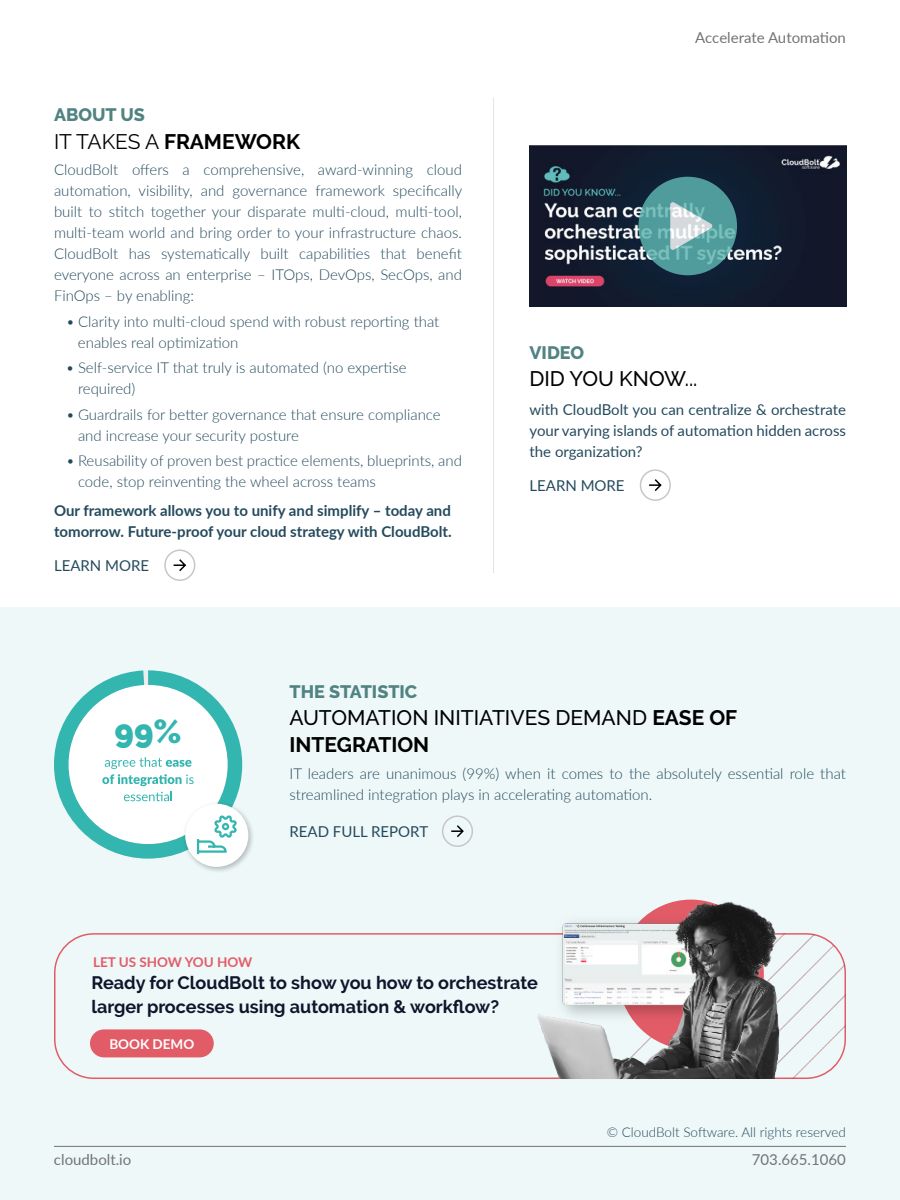
<style>
.page{position:relative;width:900px;height:1200px;background:#fff}
.page>*{position:absolute;margin:0;border:0;box-sizing:border-box;transform-origin:0 0}
.t1{font:900 33px "Raleway";color:#33b5b0}
.t2{font:500 21px/27px "Raleway";color:#000}
.t3{font:700 21px "Raleway";color:#000}
.t4{font:700 18px/24px "Raleway";color:#0f162c}
.t5{font:800 18px "Raleway";color:#518382}
.t6{font:300 15px/21px "Lato";color:#244a5d}
.t7{font:15px/21px "Lato";color:#244a5d;text-align:justify}
.t8{font:700 15px/21px "Lato";color:#244a5d}
.t9{font:15px "Lato";color:#737373}
.t10{font:300 13.5px "Lato";color:#244a5d}
.t11{font:700 13.5px "Lato";color:#e25c68}
.t12{font:700 13.5px "Lato";color:#fff}
.s1{font-weight:400}
.s2{font-weight:700}
</style>
<div class="page">
<div style="left:0;top:607px;width:900px;height:593px;background:#eef8f8"></div>
<div style="left:54px;top:933px;width:792px;height:146px;border:2px solid #e25c68;border-radius:39px"></div>
<img style="left:785px;top:933px;width:61px;height:146px">
<img style="left:508px;top:899px;width:277px;height:180px">
<div style="left:90px;top:1029px;width:124px;height:28px;background:#e25c68;border-radius:14px"></div>
<hr style="left:54px;top:1146px;width:792px;height:1px;background:#737373">
<div style="left:182px;top:800px;width:73px;height:73px;background:#000;opacity:.25"></div>
<div style="left:185px;top:804px;width:63px;height:63px;background:#fff;border-radius:50%"></div>
<svg style="left:54px;top:670px;width:188px;height:189px"></svg>
<hr style="left:493px;top:97px;width:1px;height:476px;background:#c7c7c7">
<div style="left:640px;top:469px;width:31px;height:32px;border:2px solid #c7c7c7;border-radius:50%"></div>
<svg style="left:649px;top:479px;width:13px;height:12px"></svg>
<img style="left:530px;top:145px;width:316px;height:162px">
<svg style="left:638px;top:177px;width:99px;height:98px;background:#559f9f"></svg>
<svg style="left:670px;top:202px;width:43px;height:49px;background:#a2c5c7"></svg>
<div style="left:442px;top:815px;width:31px;height:32px;border:2px solid #c7c7c7;border-radius:50%"></div>
<svg style="left:451px;top:825px;width:13px;height:13px"></svg>
<div style="left:164px;top:549px;width:31px;height:32px;border:2px solid #c7c7c7;border-radius:50%"></div>
<svg style="left:173px;top:559px;width:13px;height:13px"></svg>
<p class="t5" style="left:54px;top:105px;width:92px">ABOUT US</p>
<h2 class="t3" style="left:54px;top:133px;width:248px"><span class="s1">IT TAKES A</span> FRAMEWORK</h2>
<p class="t6" style="left:54px;top:159px;width:410px;text-align:justify">CloudBolt offers a comprehensive, award-winning cloud automation, visibility, and governance framework specifically built to stitch together your disparate multi-cloud, multi-tool, multi-team world and bring order to your infrastructure chaos.<br>CloudBolt has systematically built capabilities that benefit everyone across an enterprise – ITOps, DevOps, SecOps, and FinOps – by enabling:</p>
<p class="t6" style="left:78px;top:310px;width:363px;text-indent:-12px">• Clarity into multi-cloud spend with robust reporting that enables real optimization</p>
<p class="t6" style="left:78px;top:357px;width:330px;text-indent:-12px">• Self-service IT that truly is automated (no expertise required)</p>
<p class="t6" style="left:78px;top:403px;width:364px;text-indent:-12px">• Guardrails for better governance that ensure compliance and increase your security posture</p>
<p class="t6" style="left:78px;top:450px;width:385px;text-indent:-12px">• Reusability of proven best practice elements, blueprints, and code, stop reinventing the wheel across teams</p>
<p class="t8" style="left:54px;top:501px;width:399px">Our framework allows you to unify and simplify – today and tomorrow. Future-proof your cloud strategy with CloudBolt.</p>
<p class="t7" style="left:54px;top:554px;width:97px">LEARN MORE</p>
<p class="t5" style="left:290px;top:681px;width:129px">THE STATISTIC</p>
<p class="t9" style="left:695px;top:27px;width:152px">Accelerate Automation</p>
<p class="t5" style="left:530px;top:342px;width:56px">VIDEO</p>
<h2 class="t2" style="left:530px;top:366px;width:170px">DID YOU KNOW...</h2>
<p class="t7" style="left:530px;top:398px;width:318px">with CloudBolt you can centralize &amp; orchestrate your varying islands of automation hidden across the organization?</p>
<p class="t7" style="left:530px;top:474px;width:97px">LEARN MORE</p>
<h1 class="t1" style="left:115px;top:719px;width:68px">99%</h1>
<h2 class="t2" style="left:290px;top:705px;width:449px">AUTOMATION INITIATIVES DEMAND <span class="s2">EASE OF<br>INTEGRATION</span></h2>
<p class="t6" style="left:290px;top:763px;width:558px">IT leaders are unanimous (99%) when it comes to the absolutely essential role that streamlined integration plays in accelerating automation.</p>
<p class="t7" style="left:290px;top:820px;width:140px">READ FULL REPORT</p>
<p class="t11" style="left:93px;top:957px;width:161px">LET US SHOW YOU HOW</p>
<p class="t4" style="left:92px;top:973px;width:448px">Ready for CloudBolt to show you how to orchestrate larger processes using automation &amp; workflow?</p>
<p class="t12" style="left:109px;top:1039px;width:86px">BOOK DEMO</p>
<p class="t10" style="left:607px;top:1123px;width:241px">© CloudBolt Software. All rights reserved</p>
<p class="t9" style="left:54px;top:1151px;width:79px">cloudbolt.io</p>
<p class="t9" style="left:752px;top:1151px;width:96px">703.665.1060</p>
</div>
